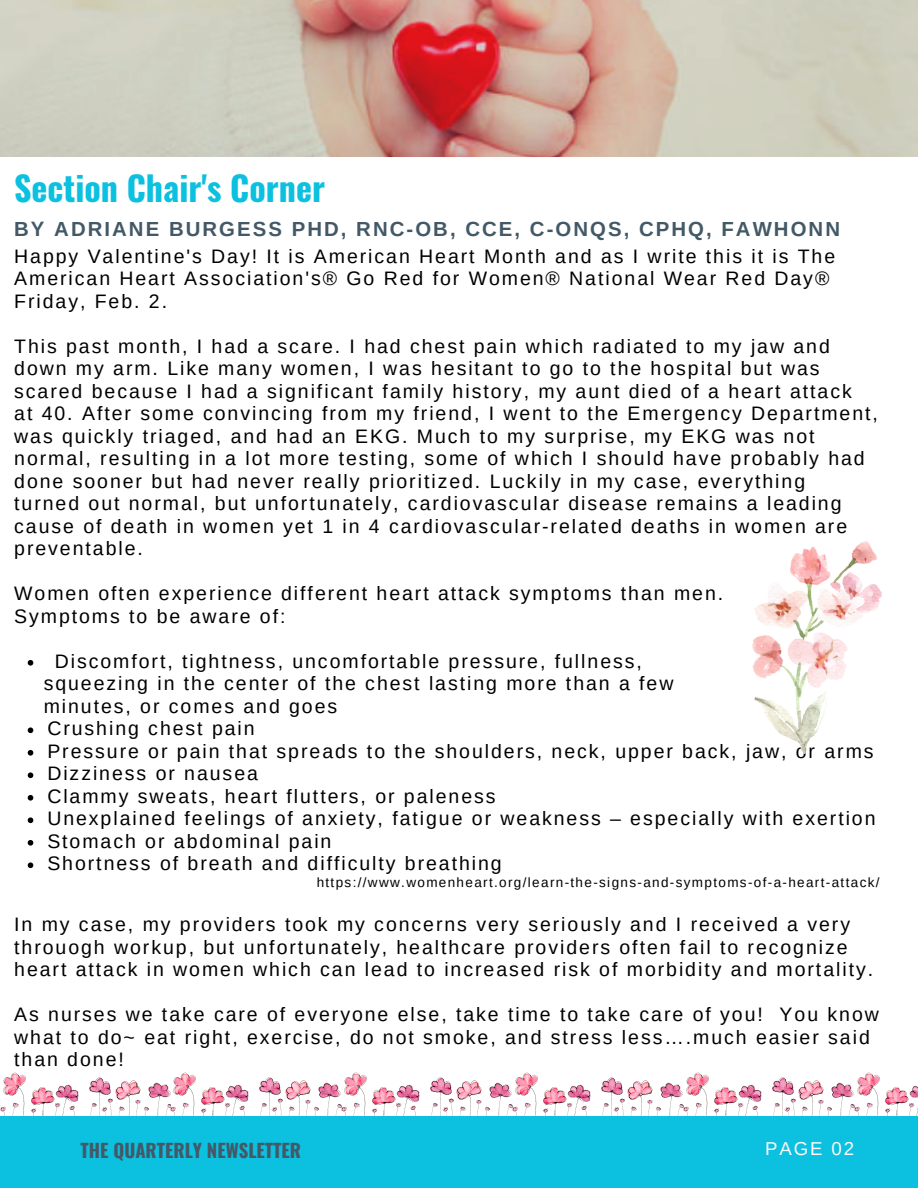
<style>
.page{position:relative;width:918px;height:1188px;background:#fff}
.page>*{position:absolute;margin:0;border:0;box-sizing:border-box;transform-origin:0 0}
.t1{font:700 33.9px "Oswald";color:#0cc0df}
.t2{font:700 20.4px "Arimo";letter-spacing:.1em;color:#435967}
.t3{font:19.5px/22.5px "Arimo";letter-spacing:.1em;color:#000}
.t4{font:700 18.75px "Oswald";color:#435967}
.t5{font:18.6px "Arimo";letter-spacing:.1em;color:#fafafa}
.t6{font:13.5px "Arimo";letter-spacing:.1em;color:#000}
</style>
<div class="page">
<div style="left:0;top:1116px;width:918px;height:72px;background:#0cc0df"></div>
<img style="left:0;top:0;width:918px;height:156px">
<img style="left:0;top:1072px;width:918px;height:43px">
<svg style="left:28px;top:660px;width:5px;height:6px"></svg>
<svg style="left:28px;top:727px;width:5px;height:6px"></svg>
<svg style="left:28px;top:750px;width:5px;height:6px"></svg>
<svg style="left:28px;top:772px;width:5px;height:6px"></svg>
<svg style="left:28px;top:795px;width:5px;height:6px"></svg>
<svg style="left:28px;top:817px;width:5px;height:6px"></svg>
<svg style="left:28px;top:840px;width:5px;height:6px"></svg>
<svg style="left:28px;top:862px;width:5px;height:6px"></svg>
<img style="left:753px;top:542px;width:128px;height:211px">
<h4 class="t1" style="left:14px;top:162px;width:312px">Section Chair's Corner</h4>
<h4 class="t2" style="left:14px;top:218px;width:827px">BY ADRIANE BURGESS PHD, RNC-OB, CCE, C-ONQS, CPHQ, FAWHONN</h4>
<p class="t3" style="left:14px;top:245px;width:823px">Happy Valentine's Day! It is American Heart Month and as I write this it is The<br>American Heart Association's® Go Red for Women® National Wear Red Day®<br>Friday, Feb. 2.</p>
<h4 class="t3" style="left:14px;top:335px;width:865px">This past month, I had a scare. I had chest pain which radiated to my jaw and down my arm. Like many women, I was hesitant to go to the hospital but was scared because I had a significant family history, my aunt died of a heart attack<br>at 40. After some convincing from my friend, I went to the Emergency Department, was quickly triaged, and had an EKG. Much to my surprise, my EKG was not normal, resulting in a lot more testing, some of which I should have probably had done sooner but had never really prioritized. Luckily in my case, everything<br>turned out normal, but unfortunately, cardiovascular disease remains a leading cause of death in women yet 1 in 4 cardiovascular-related deaths in women are preventable.</h4>
<p class="t3" style="left:14px;top:582px;width:711px">Women often experience different heart attack symptoms than men.<br>Symptoms to be aware of:</p>
<p class="t3" style="left:55px;top:650px;width:589px">Discomfort, tightness, uncomfortable pressure, fullness,</p>
<p class="t3" style="left:44px;top:672px;width:631px">squeezing in the center of the chest lasting more than a few minutes, or comes and goes</p>
<p class="t3" style="left:47px;top:717px;width:209px">Crushing chest pain</p>
<p class="t3" style="left:47px;top:740px;width:828px">Pressure or pain that spreads to the shoulders, neck, upper back, jaw, or arms</p>
<p class="t3" style="left:47px;top:762px;width:212px">Dizziness or nausea</p>
<p class="t3" style="left:47px;top:785px;width:450px">Clammy sweats, heart flutters, or paleness</p>
<p class="t3" style="left:47px;top:807px;width:830px">Unexplained feelings of anxiety, fatigue or weakness – especially with exertion</p>
<h4 class="t3" style="left:47px;top:830px;width:286px">Stomach or abdominal pain</h4>
<h4 class="t3" style="left:47px;top:852px;width:456px">Shortness of breath and difficulty breathing</h4>
<p class="t6" style="left:317px;top:875px;width:564px">https://www.womenheart.org/learn-the-signs-and-symptoms-of-a-heart-attack/</p>
<p class="t3" style="left:14px;top:913px;width:860px">In my case, my providers took my concerns very seriously and I received a very throuogh workup, but unfortunately, healthcare providers often fail to recognize heart attack in women which can lead to increased risk of morbidity and mortality.</p>
<p class="t3" style="left:14px;top:1003px;width:866px">As nurses we take care of everyone else, take time to take care of you! You know what to do~ eat right, exercise, do not smoke, and stress less….much easier said than done!</p>
<h1 class="t4" style="left:81px;top:1136px;width:222px">THE QUARTERLY NEWSLETTER</h1>
<h2 class="t5" style="left:765px;top:1138px;width:90px">PAGE 02</h2>
</div>
